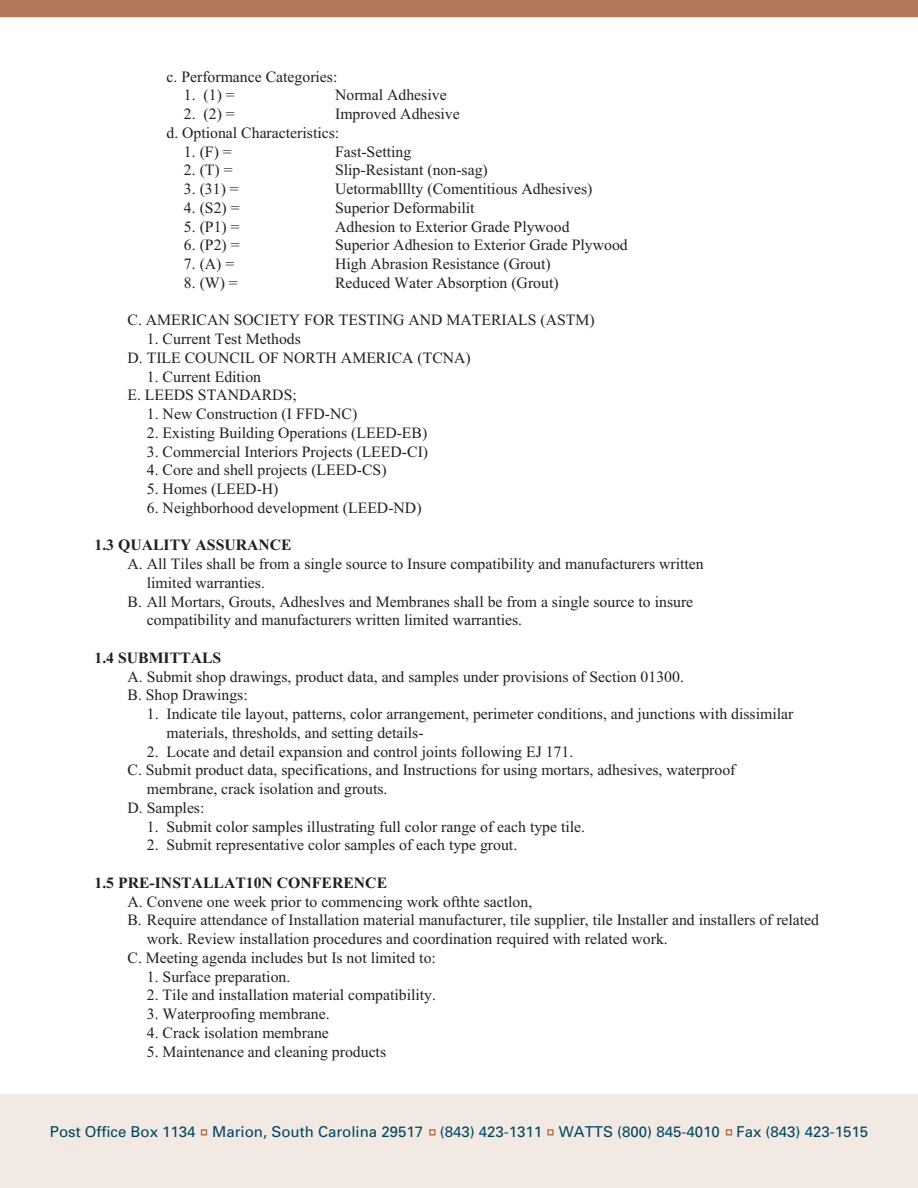
<style>
.page{position:relative;width:918px;height:1188px;background:#fff}
.page>*{position:absolute;margin:0;border:0;box-sizing:border-box;transform-origin:0 0}
.t1{font:15.75px/18.8px "Times New Roman MS";color:#231f20}
.t2{font:15.75px "Times New Roman Bd MS";color:#231f20}
.t3{font:15px "Univers";color:#004663}
</style>
<div class="page">
<div style="left:0;top:1094px;width:918px;height:93px;background:#f2e9e3"></div>
<div style="left:200px;top:1128px;width:533px;height:8px;background:#f2e9e3"></div>
<div style="left:0;top:0;width:918px;height:17px;background:#b27857"></div>
<p class="t1" style="left:166px;top:68px;width:173px">c. Performance Categories:</p>
<p class="t1" style="left:184px;top:87px;width:52px">1. (1) =</p>
<p class="t1" style="left:335px;top:87px;width:113px">Normal Adhesive</p>
<p class="t1" style="left:184px;top:106px;width:52px">2. (2) =</p>
<p class="t1" style="left:166px;top:106px;width:295px;text-indent:169px">Improved Adhesive d. Optional Characteristics:</p>
<p class="t1" style="left:184px;top:143px;width:49px">1. (F) =</p>
<p class="t1" style="left:335px;top:143px;width:78px">Fast-Setting</p>
<p class="t1" style="left:184px;top:162px;width:50px">2. (T) =</p>
<p class="t1" style="left:335px;top:162px;width:154px">Slip-Resistant (non-sag)</p>
<p class="t1" style="left:184px;top:181px;width:56px">3. (31) =</p>
<p class="t1" style="left:335px;top:181px;width:259px">Uetormablllty (Comentitious Adhesives)</p>
<p class="t1" style="left:184px;top:200px;width:57px">4. (S2) =</p>
<p class="t1" style="left:335px;top:200px;width:141px">Superior Deformabilit</p>
<p class="t1" style="left:184px;top:218px;width:57px">5. (P1) =</p>
<p class="t1" style="left:335px;top:218px;width:236px">Adhesion to Exterior Grade Plywood</p>
<p class="t1" style="left:184px;top:237px;width:57px">6. (P2) =</p>
<p class="t1" style="left:335px;top:237px;width:294px">Superior Adhesion to Exterior Grade Plywood</p>
<p class="t1" style="left:184px;top:256px;width:52px">7. (A) =</p>
<p class="t1" style="left:335px;top:256px;width:217px">High Abrasion Resistance (Grout)</p>
<p class="t1" style="left:184px;top:275px;width:55px">8. (W) =</p>
<p class="t1" style="left:335px;top:275px;width:225px">Reduced Water Absorption (Grout)</p>
<p class="t1" style="left:127px;top:312px;width:469px">C. AMERICAN SOCIETY FOR TESTING AND MATERIALS (ASTM)</p>
<p class="t1" style="left:127px;top:331px;width:345px;text-indent:19px">1. Current Test Methods<br>D. TILE COUNCIL OF NORTH AMERICA (TCNA)</p>
<p class="t1" style="left:127px;top:368px;width:171px;text-indent:19px">1. Current Edition<br>E. LEEDS STANDARDS;</p>
<p class="t1" style="left:147px;top:406px;width:212px">1. New Construction (I FFD-NC)</p>
<p class="t1" style="left:147px;top:425px;width:282px">2. Existing Building Operations (LEED-EB)</p>
<p class="t1" style="left:147px;top:443px;width:283px">3. Commercial Interiors Projects (LEED-CI)</p>
<p class="t1" style="left:147px;top:462px;width:241px">4. Core and shell projects (LEED-CS)</p>
<p class="t1" style="left:147px;top:481px;width:133px">5. Homes (LEED-H)</p>
<p class="t1" style="left:147px;top:500px;width:276px">6. Neighborhood development (LEED-ND)</p>
<p class="t2" style="left:95px;top:540px;width:199px">1.3 QUALITY ASSURANCE</p>
<p class="t1" style="left:127px;top:556px;width:578px">A. All Tiles shall be from a single source to Insure compatibility and manufacturers written</p>
<p class="t1" style="left:147px;top:575px;width:120px">limited warranties.</p>
<p class="t1" style="left:127px;top:593px;width:567px">B. All Mortars, Grouts, Adheslves and Membranes shall be from a single source to insure</p>
<p class="t1" style="left:147px;top:612px;width:377px">compatibility and manufacturers written limited warranties.</p>
<p class="t2" style="left:95px;top:652px;width:128px">1.4 SUBMITTALS</p>
<p class="t1" style="left:127px;top:668px;width:558px">A. Submit shop drawings, product data, and samples under provisions of Section 01300.<br>B. Shop Drawings:</p>
<p class="t1" style="left:166px;top:706px;width:628px;text-indent:-20px">1. Indicate tile layout, patterns, color arrangement, perimeter conditions, and junctions with dissimilar materials, thresholds, and setting details-</p>
<p class="t1" style="left:147px;top:743px;width:428px">2. Locate and detail expansion and control joints following EJ 171.</p>
<p class="t1" style="left:127px;top:762px;width:610px">C. Submit product data, specifications, and Instructions for using mortars, adhesives, waterproof</p>
<p class="t1" style="left:147px;top:781px;width:242px">membrane, crack isolation and grouts.</p>
<p class="t1" style="left:127px;top:800px;width:79px">D. Samples:</p>
<p class="t1" style="left:147px;top:818px;width:440px">1. Submit color samples illustrating full color range of each type tile.</p>
<p class="t1" style="left:147px;top:837px;width:372px">2. Submit representative color samples of each type grout.</p>
<p class="t2" style="left:95px;top:877px;width:294px">1.5 PRE-INSTALLAT10N CONFERENCE</p>
<p class="t1" style="left:127px;top:893px;width:406px">A. Convene one week prior to commencing work ofthte sactlon,</p>
<p class="t1" style="left:127px;top:912px;width:693px">B. Require attendance of Installation material manufacturer, tile supplier, tile Installer and installers of related</p>
<p class="t1" style="left:147px;top:931px;width:522px">work. Review installation procedures and coordination required with related work.</p>
<p class="t1" style="left:127px;top:950px;width:310px">C. Meeting agenda includes but Is not limited to:</p>
<p class="t1" style="left:147px;top:968px;width:145px">1. Surface preparation.</p>
<p class="t1" style="left:147px;top:987px;width:291px">2. Tile and installation material compatibility.</p>
<p class="t1" style="left:147px;top:1006px;width:184px">3. Waterproofing membrane.</p>
<p class="t1" style="left:147px;top:1025px;width:183px">4. Crack isolation membrane</p>
<p class="t1" style="left:147px;top:1043px;width:241px">5. Maintenance and cleaning products</p>
<p class="t3" style="left:50px;top:1126px;width:820px">Post Office Box 1134 Marion, South Carolina 29517 (843) 423-1311 WATTS (800) 845-4010 Fax (843) 423-1515</p>
</div>
